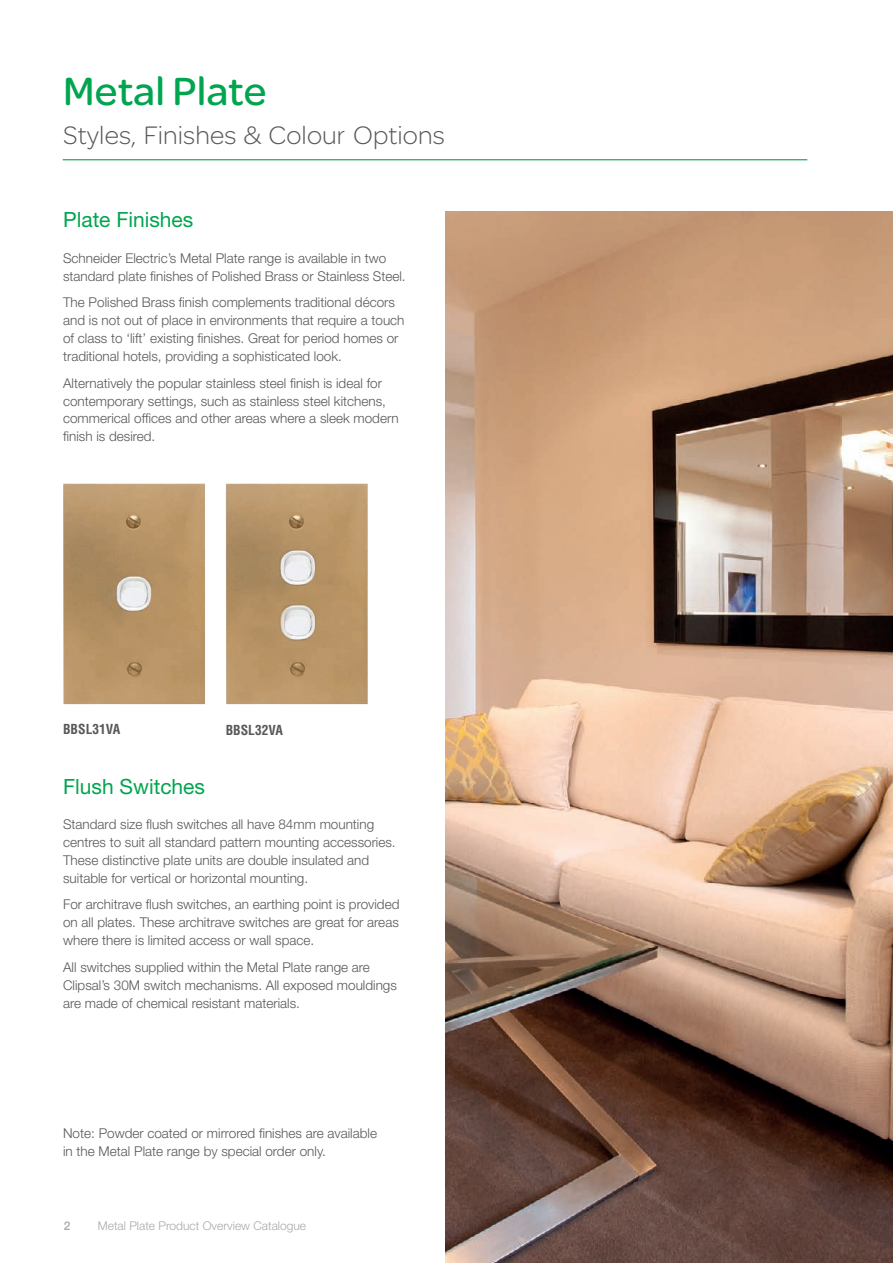
<style>
.page{position:relative;width:893px;height:1263px;background:#fff}
.page>*{position:absolute;margin:0;border:0;box-sizing:border-box;transform-origin:0 0}
.t1{font:42px "SE Optimist";letter-spacing:.005em;color:#00a54f}
.t2{font:300 27px "SE Optimist";letter-spacing:.005em;color:#57585a}
.t3{font:21px "Helvetica Neue";color:#00a54f}
.t4{font:300 13.5px/18px "Helvetica Neue";color:#57585a}
.t5{font:700 condensed 13.5px "Helvetica";color:#57585a}
.t6{font:300 12px "Helvetica Neue";color:#a8a9ad}
.t7{font:500 12px "Helvetica Neue";color:#a8a9ad}
</style>
<div class="page">
<img style="left:446px;top:211px;width:447px;height:1052px">
<img style="left:63px;top:484px;width:142px;height:220px">
<img style="left:226px;top:484px;width:142px;height:220px">
<hr style="left:63px;top:159px;width:744px;height:1px;background:#00a54f">
<h1 class="t1" style="left:63px;top:62px;width:205px">Metal Plate</h1>
<h2 class="t2" style="left:63px;top:117px;width:383px">Styles, Finishes &amp; Colour Options</h2>
<h3 class="t3" style="left:63px;top:207px;width:132px">Plate Finishes</h3>
<p class="t4" style="left:63px;top:248px;width:344px">Schneider Electric’s Metal Plate range is available in two standard plate finishes of Polished Brass or Stainless Steel.</p>
<p class="t4" style="left:63px;top:293px;width:343px">The Polished Brass finish complements traditional décors and is not out of place in environments that require a touch of class to ‘lift’ existing finishes. Great for period homes or traditional hotels, providing a sophisticated look.</p>
<p class="t4" style="left:63px;top:373px;width:337px">Alternatively the popular stainless steel finish is ideal for contemporary settings, such as stainless steel kitchens, commerical offices and other areas where a sleek modern finish is desired.</p>
<p class="t5" style="left:63px;top:721px;width:59px">BBSL31VA</p>
<p class="t5" style="left:226px;top:721px;width:59px">BBSL32VA</p>
<h3 class="t3" style="left:63px;top:773px;width:143px">Flush Switches</h3>
<p class="t4" style="left:63px;top:814px;width:334px">Standard size flush switches all have 84mm mounting centres to suit all standard pattern mounting accessories.<br>These distinctive plate units are double insulated and suitable for vertical or horizontal mounting.</p>
<p class="t4" style="left:63px;top:895px;width:338px;text-align:justify">For architrave flush switches, an earthing point is provided on all plates. These architrave switches are great for areas where there is limited access or wall space.</p>
<p class="t4" style="left:63px;top:957px;width:335px">All switches supplied within the Metal Plate range are<br>Clipsal’s 30M switch mechanisms. All exposed mouldings are made of chemical resistant materials.</p>
<p class="t4" style="left:63px;top:1123px;width:315px">Note: Powder coated or mirrored finishes are available in the Metal Plate range by special order only.</p>
<p class="t7" style="left:64px;top:1218px;width:8px">2</p>
<p class="t6" style="left:98px;top:1218px;width:210px">Metal Plate Product Overview Catalogue</p>
</div>
